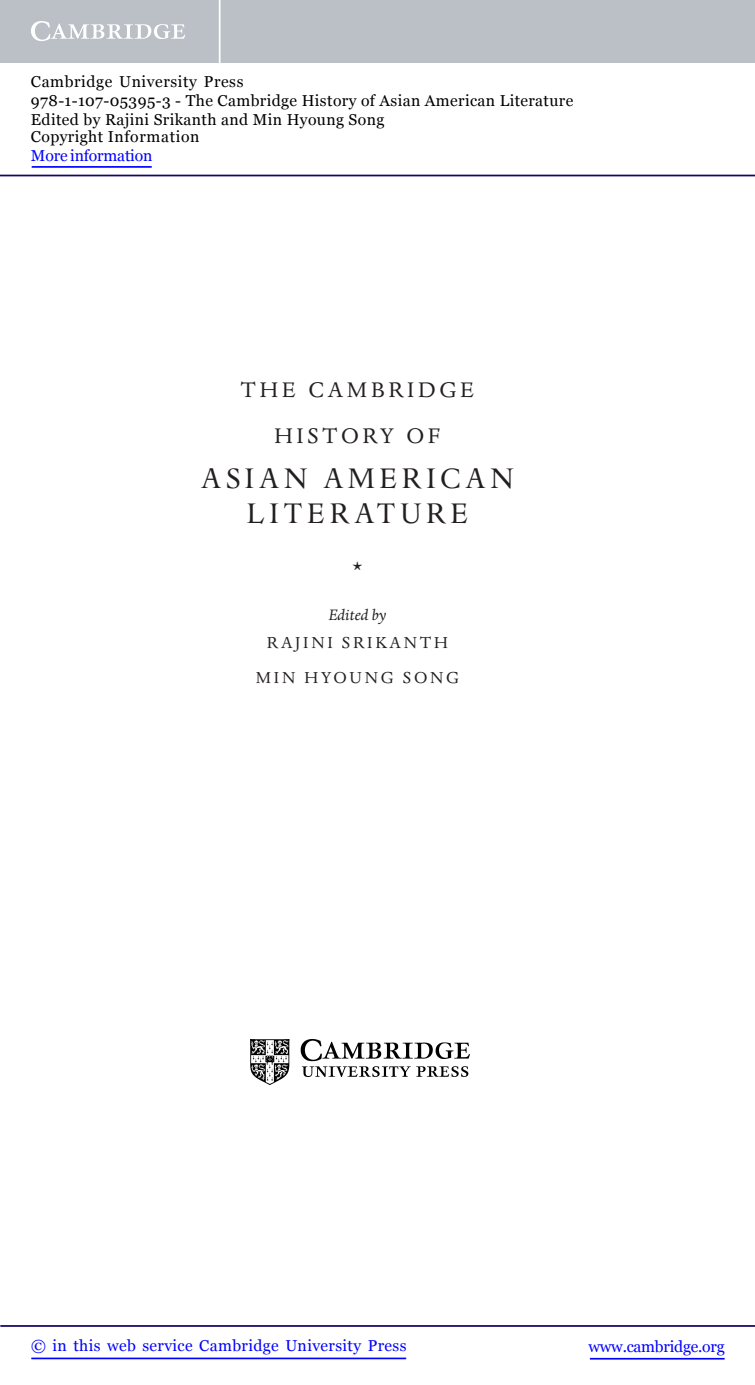
<style>
.page{position:relative;width:755px;height:1385px;background:#fff}
.page>*{position:absolute;margin:0;border:0;box-sizing:border-box;transform-origin:0 0}
.t1{font:29.75px/35px "Dante MT Titling";letter-spacing:.15em;color:#231f20;text-align:center}
.t2{font:24.5px/45.5px "Dante MT Std";letter-spacing:.15em;color:#231f20;text-align:center}
.t3{font:18.38px/35px "Dante MT Std";letter-spacing:.15em;color:#231f20;text-align:center}
.t4{font:italic 17.5px "Dante MT Std";color:#231f20}
.t5{font:15.75px/18.9px "Georgia";letter-spacing:.025em;color:#000}
.t6{font:15.75px "Georgia";letter-spacing:.025em;color:#00f}
.t7{font:15.75px "Georgia";letter-spacing:-.015em;color:#00f}
.t8{font:15.75px "Georgia";letter-spacing:-.01em;color:#00f}
</style>
<div class="page">
<img style="left:250px;top:1039px;width:219px;height:46px">
<hr style="left:589px;top:1358px;width:135px;height:1px;background:#00f">
<hr style="left:0;top:1325px;width:754px;height:2px;background:#150666">
<hr style="left:31px;top:1357px;width:375px;height:2px;background:#00f">
<div style="left:0;top:0;width:754px;height:63px;background:#bac0c6"></div>
<svg style="left:31px;top:21px;width:154px;height:20px"></svg>
<hr style="left:219px;top:0;width:1px;height:63px;background:#fff">
<hr style="left:0;top:175px;width:754px;height:1px;background:#150666">
<hr style="left:32px;top:166px;width:120px;height:2px;background:#00f">
<p class="t5" style="left:31px;top:73px;width:543px">Cambridge University Press<br>978-1-107-05395-3 - The Cambridge History of Asian American Literature<br>Edited by Rajini Srikanth and Min Hyoung Song</p>
<p class="t5" style="left:31px;top:128px;width:170px">Copyright Information</p>
<p class="t8" style="left:31px;top:146px;width:123px">More information</p>
<h2 class="t2" style="left:240px;top:369px;width:235px">THE CA MBR IDGE<br>HISTORY OF</h2>
<h1 class="t1" style="left:201px;top:460px;width:314px">ASIAN AMERICAN<br>LITERATURE</h1>
<h2 class="t2" style="left:352px;top:550px;width:11px">*</h2>
<p class="t4" style="left:328px;top:609px;width:59px">Edited by</p>
<p class="t3" style="left:256px;top:627px;width:204px">RA JINI SR IKA NTH<br>MIN HYOUNG SONG</p>
<p class="t6" style="left:31px;top:1336px;width:376px">© in this web service Cambridge University Press</p>
<p class="t7" style="left:588px;top:1336px;width:137px">www.cambridge.org</p>
</div>
